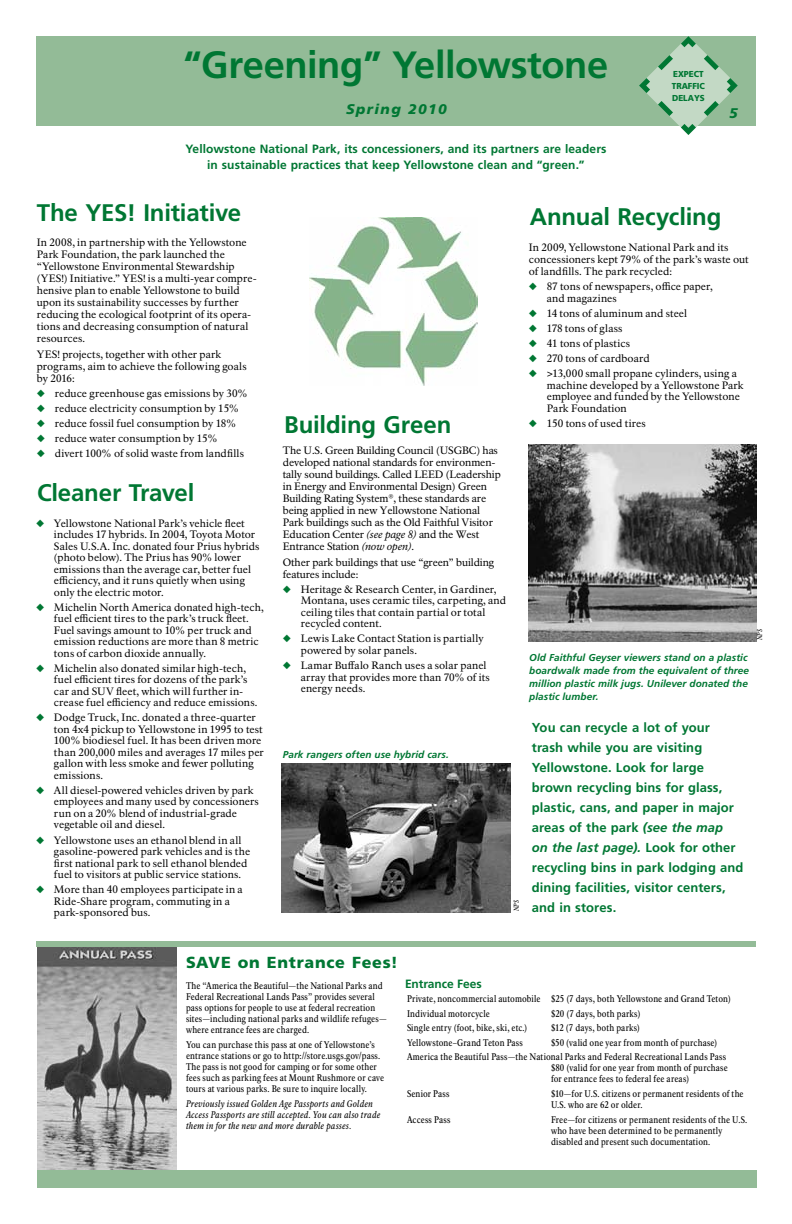
<style>
.page{position:relative;width:792px;height:1224px;background:#fff}
.page>*{position:absolute;margin:0;border:0;box-sizing:border-box;transform-origin:0 0}
.t1{font:700 38px "Frutiger LT Std";letter-spacing:-.01em;color:#073}
.t2{font:700 24px "Frutiger LT Std";letter-spacing:-.01em;color:#073}
.t3{font:900 16px "Frutiger LT Std";letter-spacing:.045em;color:#073}
.t4{font:italic 900 14px "Frutiger LT Std";letter-spacing:.1em;color:#073}
.t5{font:700 13px/20px "Frutiger LT Std";letter-spacing:.005em;color:#073}
.t6{font:700 12px/15.5px "Frutiger LT Std";letter-spacing:.005em;color:#073;text-align:center}
.t7{font:10.5px/11.5px "NPS Rawlinson OT";color:#000}
.t8{font:italic 700 10px/13px "Frutiger LT Std";letter-spacing:.005em;color:#073}
.t9{font:9.5px/11px "NPS Rawlinson OT Cond";letter-spacing:.01em;color:#000}
.t10{font:italic 9.5px/11px "NPS Rawlinson OT Cond";letter-spacing:.01em;color:#000}
.t11{font:900 8.7px/12.3px "Frutiger LT Std";color:#073;scale:.93 1}
.t12{font:italic 7px "NPS Rawlinson OT Cond";color:#000}
.s1{color:#073}
.s2{font-style:italic}
</style>
<div class="page">
<div style="left:36px;top:36px;width:720px;height:90px;background:#93bb97"></div>
<div style="left:37px;top:1170px;width:720px;height:18px;background:#93bb97"></div>
<svg style="left:639px;top:36px;width:99px;height:99px"></svg>
<img style="left:310px;top:218px;width:168px;height:168px">
<img style="left:281px;top:763px;width:230px;height:149px">
<img style="left:529px;top:445px;width:228px;height:196px">
<img style="left:37px;top:947px;width:140px;height:223px">
<div style="left:36px;top:942px;width:720px;height:5px;background:#93bb97"></div>
<h1 class="t1" style="left:184px;top:42px;width:426px">“Greening” Yellowstone</h1>
<h3 class="t4" style="left:346px;top:101px;width:102px">Spring 2010</h3>
<p class="t6" style="left:185px;top:141px;width:423px">Yellowstone National Park, its concessioners, and its partners are leaders in sustainable practices that keep Yellowstone clean and “green.”</p>
<p class="t11" style="left:672px;top:68px;width:20px">Expect<br>Traffic<br>Delays</p>
<h3 class="t4" style="left:729px;top:105px;width:10px">5</h3>
<h2 class="t2" style="left:37px;top:198px;width:206px">The YES! Initiative</h2>
<p class="t7" style="left:37px;top:237px;width:221px;line-height:12px">In 2008, in partnership with the Yellowstone Park Foundation, the park launched the “Yellowstone Environmental Stewardship (YES!) Initiative.” YES! is a multi-year compre&shy;hensive plan to enable Yellowstone to build upon its sustainability successes by further reducing the ecological footprint of its opera&shy;tions and decreasing consumption of natural resources.</p>
<p class="t7" style="left:37px;top:348px;width:211px;line-height:12px">YES! projects, together with other park programs, aim to achieve the following goals by 2016:</p>
<p class="t7" style="left:37px;top:388px;width:212px"><span class="s1">◆</span> reduce greenhouse gas emissions by 30%</p>
<p class="t7" style="left:37px;top:403px;width:204px"><span class="s1">◆</span> reduce electricity consumption by 15%</p>
<p class="t7" style="left:37px;top:418px;width:201px"><span class="s1">◆</span> reduce fossil fuel consumption by 18%</p>
<p class="t7" style="left:37px;top:433px;width:182px"><span class="s1">◆</span> reduce water consumption by 15%</p>
<p class="t7" style="left:37px;top:448px;width:209px"><span class="s1">◆</span> divert 100% of solid waste from landfills</p>
<h2 class="t2" style="left:37px;top:479px;width:159px">Cleaner Travel</h2>
<p class="t7" style="left:54px;top:517px;width:207px;text-indent:-18px"><span class="s1">◆</span> Yellowstone National Park’s vehicle fleet includes 17 hybrids. In 2004, Toyota Motor Sales U.S.A. Inc. donated four Prius hybrids (photo below). The Prius has 90% lower emissions than the average car, better fuel efficiency, and it runs quietly when using only the electric motor.</p>
<p class="t7" style="left:54px;top:601px;width:211px;text-indent:-18px"><span class="s1">◆</span> Michelin North America donated high-tech, fuel efficient tires to the park’s truck fleet.<br>Fuel savings amount to 10% per truck and emission reductions are more than 8 metric tons of carbon dioxide annually.</p>
<p class="t7" style="left:54px;top:662px;width:205px;text-indent:-18px"><span class="s1">◆</span> Michelin also donated similar high-tech, fuel efficient tires for dozens of the park’s car and SUV fleet, which will further in&shy;crease fuel efficiency and reduce emissions.</p>
<p class="t7" style="left:54px;top:712px;width:211px;text-indent:-18px"><span class="s1">◆</span> Dodge Truck, Inc. donated a three-quarter ton 4x4 pickup to Yellowstone in 1995 to test 100% biodiesel fuel. It has been driven more than 200,000 miles and averages 17 miles per gallon with less smoke and fewer polluting emissions.</p>
<p class="t7" style="left:54px;top:785px;width:206px;text-indent:-18px"><span class="s1">◆</span> All diesel-powered vehicles driven by park employees and many used by concessioners run on a 20% blend of industrial-grade vegetable oil and diesel.</p>
<p class="t7" style="left:54px;top:834px;width:198px;text-indent:-18px"><span class="s1">◆</span> Yellowstone uses an ethanol blend in all gasoline-powered park vehicles and is the first national park to sell ethanol blended fuel to visitors at public service stations.</p>
<p class="t7" style="left:54px;top:884px;width:190px;text-indent:-18px"><span class="s1">◆</span> More than 40 employees participate in a<br>Ride-Share program, commuting in a park-sponsored bus.</p>
<h2 class="t2" style="left:284px;top:411px;width:169px">Building Green</h2>
<p class="t7" style="left:283px;top:445px;width:220px;line-height:12px">The U.S. Green Building Council (USGBC) has developed national standards for environmen&shy;tally sound buildings. Called LEED (Leadership in Energy and Environmental Design) Green Building Rating System®, these standards are being applied in new Yellowstone National Park buildings such as the Old Faithful Visitor Education Center <span class="s2">(see page 8)</span> and the West Entrance Station <span class="s2">(now open)</span>.</p>
<p class="t7" style="left:283px;top:556px;width:213px;line-height:12px">Other park buildings that use “green” building features include:</p>
<p class="t7" style="left:301px;top:584px;width:207px;text-indent:-18px"><span class="s1">◆</span> Heritage &amp; Research Center, in Gardiner, Montana, uses ceramic tiles, carpeting, and ceiling tiles that contain partial or total recycled content.</p>
<p class="t7" style="left:301px;top:633px;width:184px;text-indent:-18px"><span class="s1">◆</span> Lewis Lake Contact Station is partially powered by solar panels.</p>
<p class="t7" style="left:301px;top:660px;width:191px;text-indent:-18px"><span class="s1">◆</span> Lamar Buffalo Ranch uses a solar panel array that provides more than 70% of its energy needs.</p>
<p class="t8" style="left:283px;top:748px;width:168px">Park rangers often use hybrid cars.</p>
<p class="t12" style="left:512px;top:911px;width:13px;rotate:-90deg">NPS</p>
<h2 class="t2" style="left:530px;top:202px;width:193px">Annual Recycling</h2>
<p class="t7" style="left:529px;top:242px;width:221px;line-height:12px">In 2009, Yellowstone National Park and its concessioners kept 79% of the park’s waste out of landfills. The park recycled:</p>
<p class="t7" style="left:547px;top:281px;width:167px;text-indent:-18px"><span class="s1">◆</span> 87 tons of newspapers, office paper, and magazines</p>
<p class="t7" style="left:529px;top:308px;width:160px"><span class="s1">◆</span> 14 tons of aluminum and steel</p>
<p class="t7" style="left:529px;top:323px;width:95px"><span class="s1">◆</span> 178 tons of glass</p>
<p class="t7" style="left:529px;top:338px;width:103px"><span class="s1">◆</span> 41 tons of plastics</p>
<p class="t7" style="left:529px;top:353px;width:122px"><span class="s1">◆</span> 270 tons of cardboard</p>
<p class="t7" style="left:547px;top:368px;width:198px;text-indent:-18px"><span class="s1">◆</span> &gt;13,000 small propane cylinders, using a machine developed by a Yellowstone Park employee and funded by the Yellowstone Park Foundation</p>
<p class="t7" style="left:529px;top:418px;width:119px"><span class="s1">◆</span> 150 tons of used tires</p>
<p class="t8" style="left:529px;top:651px;width:221px">Old Faithful Geyser viewers stand on a plastic boardwalk made from the equivalent of three million plastic milk jugs. Unilever donated the plastic lumber.</p>
<p class="t5" style="left:532px;top:718px;width:213px">You can recycle a lot of your trash while you are visiting<br>Yellowstone. Look for large brown recycling bins for glass, plastic, cans, and paper in major areas of the park <span class="s2">(see the map<br>on the last page).</span> Look for other recycling bins in park lodging and dining facilities, visitor centers, and in stores.</p>
<p class="t12" style="left:756px;top:640px;width:13px;rotate:-90deg">NPS</p>
<h3 class="t3" style="left:186px;top:952px;width:213px">SAVE on Entrance Fees!</h3>
<p class="t9" style="left:186px;top:981px;width:198px">The “America the Beautiful—the National Parks and</p>
<p class="t6" style="left:405px;top:976px;width:78px">Entrance Fees</p>
<p class="t9" style="left:186px;top:992px;width:202px">Federal Recreational Lands Pass” provides several pass options for people to use at federal recreation sites—including national parks and wildlife refuges— where entrance fees are charged.</p>
<p class="t9" style="left:186px;top:1039px;width:200px">You can purchase this pass at one of Yellowstone’s entrance stations or go to http://store.usgs.gov/pass.<br>The pass is not good for camping or for some other fees such as parking fees at Mount Rushmore or cave tours at various parks. Be sure to inquire locally.</p>
<p class="t10" style="left:186px;top:1098px;width:196px">Previously issued Golden Age Passports and Golden<br>Access Passports are still accepted. You can also trade them in for the new and more durable passes.</p>
<p class="t9" style="left:407px;top:991px;width:325px;line-height:14.6px">Private, noncommercial automobile $25 (7 days, both Yellowstone and Grand Teton)<br>Individual motorcycle</p>
<p class="t9" style="left:551px;top:1008px;width:91px">$20 (7 days, both parks)</p>
<p class="t9" style="left:407px;top:1022px;width:122px">Single entry (foot, bike, ski, etc.)</p>
<p class="t9" style="left:551px;top:1022px;width:91px">$12 (7 days, both parks)</p>
<p class="t9" style="left:407px;top:1037px;width:117px">Yellowstone–Grand Teton Pass</p>
<p class="t9" style="left:407px;top:1035px;width:321px;line-height:14.6px;text-indent:144px">$50 (valid one year from month of purchase)<br>America the Beautiful Pass—the National Parks and Federal Recreational Lands Pass</p>
<p class="t9" style="left:551px;top:1063px;width:178px">$80 (valid for one year from month of purchase for entrance fees to federal fee areas)</p>
<p class="t9" style="left:407px;top:1088px;width:44px">Senior Pass</p>
<p class="t9" style="left:551px;top:1088px;width:194px">$10—for U.S. citizens or permanent residents of the<br>U.S. who are 62 or older.</p>
<p class="t9" style="left:407px;top:1114px;width:45px">Access Pass</p>
<p class="t9" style="left:551px;top:1114px;width:198px">Free—for citizens or permanent residents of the U.S. who have been determined to be permanently disabled and present such documentation.</p>
</div>
